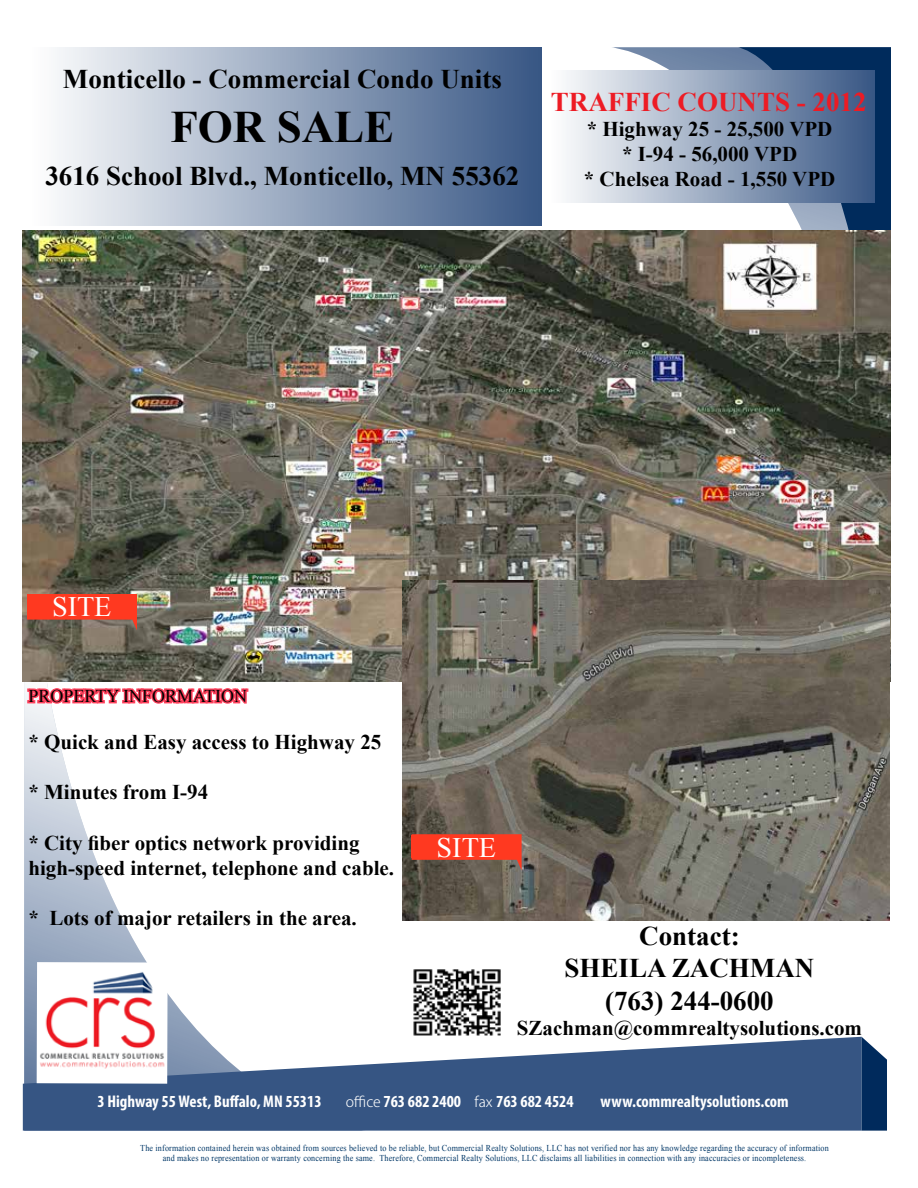
<style>
.page{position:relative;width:918px;height:1188px;background:#fff}
.page>*{position:absolute;margin:0;border:0;box-sizing:border-box;transform-origin:0 0}
.t1{font:700 45px "Times New Roman";color:#000}
.t2{font:28.2px "Times New Roman";color:#fff}
.t3{font:700 27px/32.4px "Times New Roman";color:#000;text-align:center}
.t4{font:700 27px "Times New Roman";color:#ed1b24}
.t5{font:700 21px/25.2px "Times New Roman";color:#000;text-align:center}
.t6{font:18px "Times New Roman";color:#000}
.t7{font:700 condensed 16.95px "Myriad Pro";color:#fff}
.t8{font:9px/10.5px "Times New Roman";letter-spacing:.02em;color:#003767;text-align:center;scale:.9 1}
.s1{font-family:"Koz Go Pro";font-weight:300;font-stretch:normal;font-size:14.1px}
</style>
<div class="page">
<svg style="left:611px;top:47px;width:127px;height:184px"></svg>
<svg style="left:738px;top:47px;width:153px;height:184px;fill:#002b5c"></svg>
<svg style="left:24px;top:681px;width:342px;height:356px"></svg>
<svg style="left:23px;top:1037px;width:839px;height:94px;fill:#365583"></svg>
<svg style="left:862px;top:1037px;width:25px;height:94px"></svg>
<img style="left:37px;top:962px;width:131px;height:122px">
<div style="left:545px;top:70px;width:329px;height:132px;background:linear-gradient(to right,#fff,#385784)"></div>
<img style="left:413px;top:969px;width:88px;height:67px">
<svg style="left:26px;top:681px;width:224px;height:36px"></svg>
<div style="left:24px;top:47px;width:517px;height:178px;background:linear-gradient(to right,#fff,#385684)"></div>
<img style="left:23px;top:231px;width:868px;height:450px">
<svg style="left:27px;top:594px;width:110px;height:36px"></svg>
<div style="left:27px;top:595px;width:109px;height:23px;background:#ff3920"></div>
<img style="left:403px;top:580px;width:486px;height:340px">
<svg style="left:412px;top:834px;width:110px;height:37px"></svg>
<div style="left:412px;top:835px;width:109px;height:23px;background:#ff3920"></div>
<h3 class="t3" style="left:63px;top:62px;width:440px">Monticello - Commercial Condo Units</h3>
<h1 class="t1" style="left:170px;top:96px;width:225px">FOR SALE</h1>
<h3 class="t3" style="left:45px;top:159px;width:476px">3616 School Blvd., Monticello, MN 55362</h3>
<h3 class="t4" style="left:551px;top:83px;width:317px">TRAFFIC COUNTS - 2012</h3>
<h3 class="t5" style="left:584px;top:116px;width:253px">* Highway 25 - 25,500 VPD * I-94 - 56,000 VPD<br>* Chelsea Road - 1,550 VPD</h3>
<h2 class="t2" style="left:52px;top:588px;width:61px">SITE</h2>
<h3 class="t6" style="left:28px;top:684px;width:220px">PROPERTY INFORMATION</h3>
<h3 class="t5" style="left:28px;top:729px;width:354px">* Quick and Easy access to Highway 25</h3>
<h3 class="t5" style="left:28px;top:779px;width:181px">* Minutes from I-94</h3>
<h3 class="t5" style="left:28px;top:829px;width:367px;text-align:left">* City fiber optics network providing high-speed internet, telephone and cable.</h3>
<h3 class="t5" style="left:28px;top:905px;width:330px">* Lots of major retailers in the area.</h3>
<h2 class="t2" style="left:437px;top:828px;width:61px">SITE</h2>
<h3 class="t3" style="left:565px;top:919px;width:251px">Contact:<br>SHEILA ZACHMAN (763) 244-0600</h3>
<h3 class="t5" style="left:517px;top:1015px;width:347px">SZachman@commrealtysolutions.com</h3>
<h3 class="t7" style="left:98px;top:1091px;width:226px">3 Highway 55 West, Buffalo, MN 55313</h3>
<h3 class="t7" style="left:346px;top:1091px;width:229px"><span class="s1">office</span> 763 682 2400 <span class="s1">fax</span> 763 682 4524</h3>
<h3 class="t7" style="left:601px;top:1091px;width:190px">www.commrealtysolutions.com</h3>
<p class="t8" style="left:140px;top:1142px;width:767px">The information contained herein was obtained from sources believed to be reliable, but Commercial Realty Solutions, LLC has not verified nor has any knowledge regarding the accuracy of information and makes no representation or warranty concerning the same. Therefore, Commercial Realty Solutions, LLC disclaims all liabilities in connection with any inaccuracies or incompleteness.</p>
</div>
